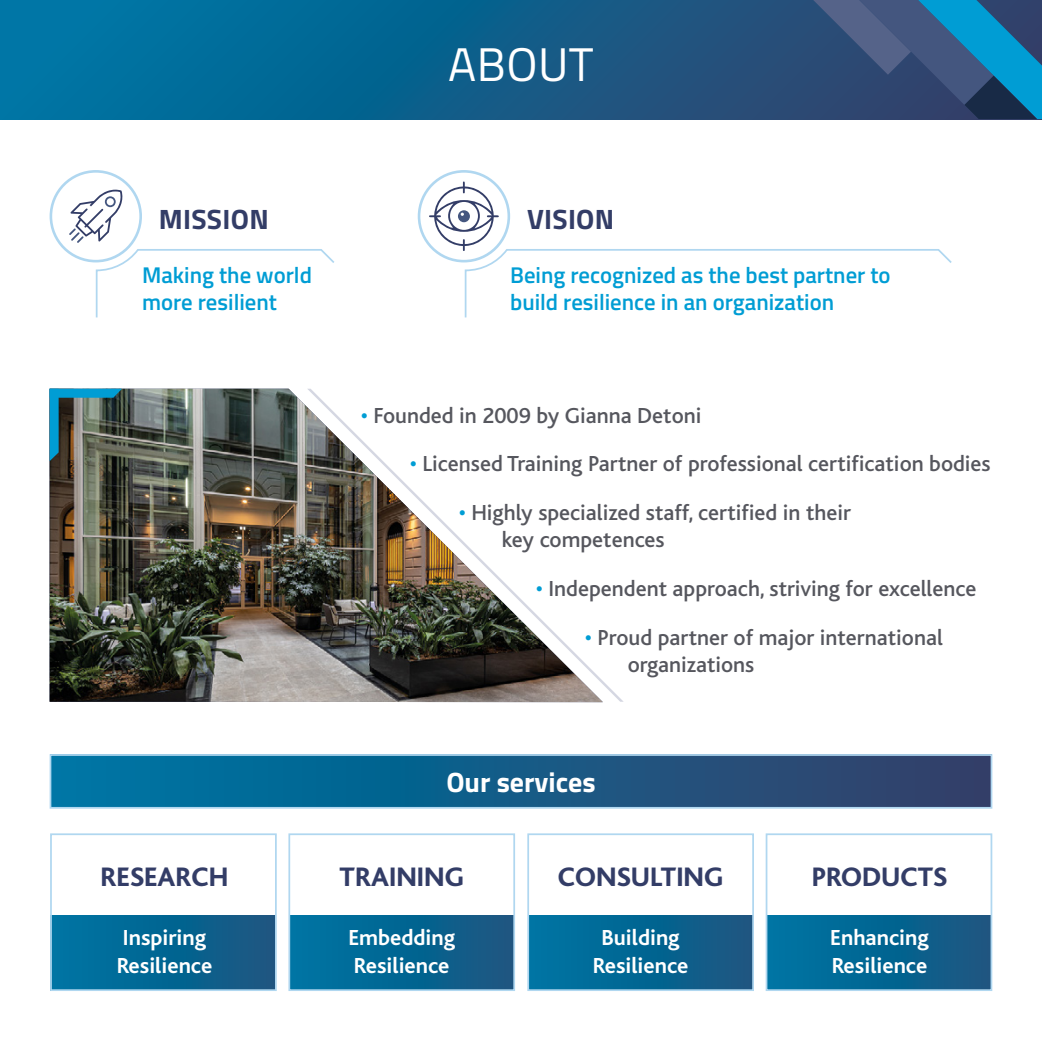
<style>
.page{position:relative;width:1042px;height:1042px;background:#fff}
.page>*{position:absolute;margin:0;border:0;box-sizing:border-box;transform-origin:0 0}
.t1{font:47.25px "Titillium Web";letter-spacing:.01em;color:#fff}
.t2{font:800 28px "Bliss";color:#333d67}
.t3{font:700 28px "Titillium Web";letter-spacing:.01em;color:#333d67}
.t4{font:700 28px "Titillium Web";color:#fff}
.t5{font:500 22.75px/27.3px "Bliss";color:#56575e}
.t6{font:600 22.75px/27.3px "Titillium Web";color:#009dd4}
.t7{font:700 22.75px/27.3px "Bliss";color:#fff}
.s1{color:#009dd4}
</style>
<div class="page">
<svg style="left:0;top:0;width:749px;height:119px;background:#0a6390"></svg>
<svg style="left:749px;top:0;width:292px;height:119px;background:#2b5883"></svg>
<svg style="left:1041px;top:0;width:1px;height:119px"></svg>
<svg style="left:419px;top:171px;width:90px;height:90px"></svg>
<div style="left:418px;top:170px;width:92px;height:92px;border:3px solid #b0d7f0;border-radius:50%"></div>
<div style="left:50px;top:170px;width:92px;height:92px;border:3px solid #b0d7f0;border-radius:50%"></div>
<svg style="left:429px;top:181px;width:523px;height:137px"></svg>
<svg style="left:69px;top:190px;width:266px;height:128px"></svg>
<img style="left:50px;top:389px;width:252px;height:313px">
<div style="left:50px;top:755px;width:941px;height:53px;background:linear-gradient(to right,#0077a6,#363e67)"></div>
<div style="left:50px;top:754px;width:942px;height:54px;border:2px solid #b0d7f0"></div>
<div style="left:289px;top:915px;width:225px;height:75px;background:linear-gradient(to right,#0076a5,#185580)"></div>
<div style="left:288px;top:833px;width:227px;height:158px;border:2px solid #b0d7f0"></div>
<div style="left:528px;top:915px;width:225px;height:75px;background:linear-gradient(to right,#0076a5,#185580)"></div>
<div style="left:527px;top:833px;width:227px;height:158px;border:2px solid #b0d7f0"></div>
<div style="left:766px;top:915px;width:225px;height:75px;background:linear-gradient(to right,#0076a5,#185580)"></div>
<div style="left:765px;top:833px;width:227px;height:158px;border:2px solid #b0d7f0"></div>
<div style="left:51px;top:915px;width:225px;height:75px;background:linear-gradient(to right,#0076a4,#185580)"></div>
<div style="left:50px;top:833px;width:227px;height:158px;border:2px solid #b0d7f0"></div>
<img style="left:302px;top:388px;width:322px;height:315px">
<svg style="left:50px;top:389px;width:72px;height:72px;background:#496a6c"></svg>
<h1 class="t1" style="left:448px;top:30px;width:147px">ABOUT</h1>
<p class="t3" style="left:159px;top:198px;width:111px">MISSION</p>
<p class="t6" style="left:142px;top:260px;width:171px">Making the world more resilient</p>
<p class="t3" style="left:527px;top:198px;width:89px">VISION</p>
<p class="t6" style="left:510px;top:260px;width:382px">Being recognized as the best partner to build resilience in an organization</p>
<p class="t5" style="left:361px;top:402px;width:342px"><span class="s1">•</span> Founded in 2009 by Gianna Detoni</p>
<p class="t5" style="left:410px;top:451px;width:582px"><span class="s1">•</span> Licensed Training Partner of professional certification bodies</p>
<p class="t5" style="left:502px;top:499px;width:351px;text-indent:-43px"><span class="s1">•</span> Highly specialized staff, certified in their key competences</p>
<p class="t5" style="left:536px;top:575px;width:442px"><span class="s1">•</span> Independent approach, striving for excellence</p>
<p class="t5" style="left:628px;top:624px;width:316px;text-indent:-43px"><span class="s1">•</span> Proud partner of major international organizations</p>
<p class="t2" style="left:101px;top:862px;width:129px">RESEARCH</p>
<p class="t7" style="left:117px;top:925px;width:97px">Inspiring<br>Resilience</p>
<p class="t4" style="left:446px;top:761px;width:151px">Our services</p>
<p class="t2" style="left:340px;top:862px;width:126px">TRAINING</p>
<p class="t2" style="left:558px;top:862px;width:167px">CONSULTING</p>
<p class="t2" style="left:812px;top:862px;width:137px">PRODUCTS</p>
<p class="t7" style="left:348px;top:925px;width:108px">Embedding<br>Resilience</p>
<p class="t7" style="left:593px;top:925px;width:97px;text-align:center">Building<br>Resilience</p>
<p class="t7" style="left:830px;top:925px;width:100px">Enhancing<br>Resilience</p>
</div>
